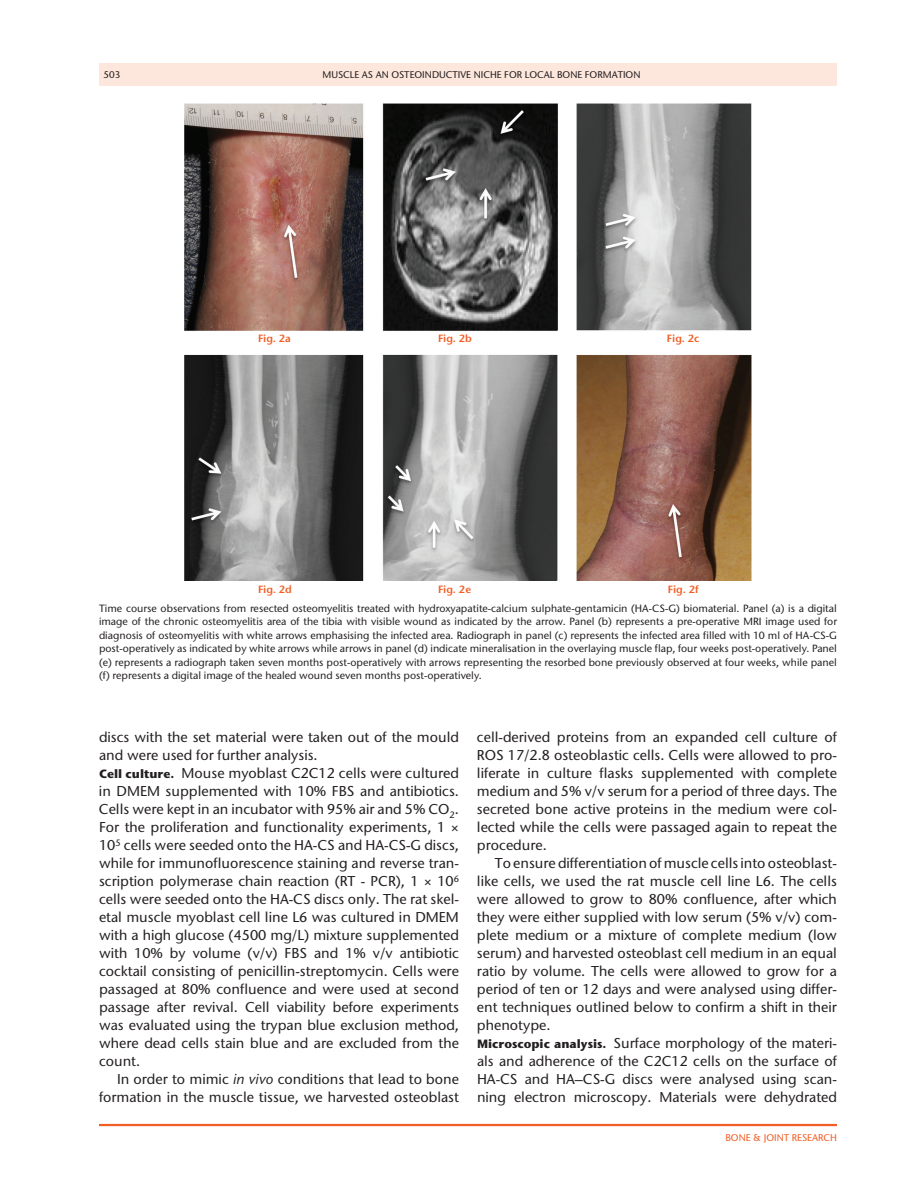
<style>
.page{position:relative;width:918px;height:1188px;background:#fff}
.page>*{position:absolute;margin:0;border:0;box-sizing:border-box;transform-origin:0 0}
.t1{font:500 14.25px/18px "Stone Sans ITC Pro";color:#231f20}
.t2{font:500 10.5px/13.5px "Stone Sans ITC Pro";color:#231f20;text-align:justify}
.t3{font:600 10.5px "Stone Sans ITC Pro";color:#f25d23}
.t4{font:500 9.75px "Stone Sans ITC Pro";color:#231f20}
.t5{font:500 9.75px "Stone Sans ITC Pro";color:#f25d23}
.s1{font-weight:700;font-size:12px}
.s2{font-style:italic}
</style>
<div class="page">
<div style="left:99px;top:63px;width:738px;height:23px;background:#fde7dc"></div>
<hr style="left:99px;top:1124px;width:738px;height:2px;background:#f25d23">
<img style="left:185px;top:104px;width:566px;height:476px">
<p class="t4" style="left:104px;top:68px;width:18px">503</p>
<p class="t4" style="left:322px;top:68px;width:320px">Muscle as an osteoinductive niche for local bone formation</p>
<p class="t3" style="left:258px;top:332px;width:35px">Fig. 2a</p>
<p class="t3" style="left:438px;top:332px;width:36px">Fig. 2b</p>
<p class="t3" style="left:667px;top:332px;width:34px">Fig. 2c</p>
<p class="t3" style="left:258px;top:582px;width:36px">Fig. 2d</p>
<p class="t3" style="left:438px;top:582px;width:35px">Fig. 2e</p>
<p class="t3" style="left:668px;top:582px;width:32px">Fig. 2f</p>
<p class="t2" style="left:99px;top:601px;width:740px">Time course observations from resected osteomyelitis treated with hydroxyapatite-calcium sulphate-gentamicin (HA-CS-G) biomaterial. Panel (a) is a digital image of the chronic osteomyelitis area of the tibia with visible wound as indicated by the arrow. Panel (b) represents a pre-operative MRI image used for diagnosis of osteomyelitis with white arrows emphasising the infected area. Radiograph in panel (c) represents the infected area filled with 10 ml of HA-CS-G post-operatively as indicated by white arrows while arrows in panel (d) indicate mineralisation in the overlaying muscle flap, four weeks post-operatively. Panel (e) represents a radiograph taken seven months post-operatively with arrows representing the resorbed bone previously observed at four weeks, while panel (f) represents a digital image of the healed wound seven months post-operatively.</p>
<p class="t1" style="left:99px;top:728px;width:362px">discs with the set material were taken out of the mould and were used for further analysis.<br><span class="s1">Cell culture.</span> Mouse myoblast C2C12 cells were cultured in DMEM supplemented with 10% FBS and antibiotics.<br>Cells were kept in an incubator with 95% air and 5% CO<sub>2</sub>.<br>For the proliferation and functionality experiments, 1 × 10<sup>5</sup> cells were seeded onto the HA-CS and HA-CS-G discs, while for immunofluorescence staining and reverse tran&shy;scription polymerase chain reaction (RT - PCR), 1 × 10<sup>6 </sup>cells were seeded onto the HA-CS discs only. The rat skel&shy;etal muscle myoblast cell line L6 was cultured in DMEM with a high glucose (4500 mg/L) mixture supplemented with 10% by volume (v/v) FBS and 1% v/v antibiotic cocktail consisting of penicillin-streptomycin. Cells were passaged at 80% confluence and were used at second passage after revival. Cell viability before experiments was evaluated using the trypan blue exclusion method, where dead cells stain blue and are excluded from the count.</p>
<p class="t1" style="left:99px;top:1070px;width:362px;text-align:right">In order to mimic <span class="s2">in vivo</span> conditions that lead to bone formation in the muscle tissue, we harvested osteoblast</p>
<p class="t1" style="left:477px;top:728px;width:362px;text-align:justify">cell-derived proteins from an expanded cell culture of ROS 17/2.8 osteoblastic cells. Cells were allowed to pro&shy;liferate in culture flasks supplemented with complete medium and 5% v/v serum for a period of three days. The secreted bone active proteins in the medium were col&shy;lected while the cells were passaged again to repeat the procedure.</p>
<p class="t1" style="left:477px;top:854px;width:362px;text-indent:18px">To ensure differentiation of muscle cells into osteoblast&shy;like cells, we used the rat muscle cell line L6. The cells were allowed to grow to 80% confluence, after which they were either supplied with low serum (5% v/v) com&shy;plete medium or a mixture of complete medium (low serum) and harvested osteoblast cell medium in an equal ratio by volume. The cells were allowed to grow for a period of ten or 12 days and were analysed using differ&shy;ent techniques outlined below to confirm a shift in their phenotype.<br><span class="s1">Microscopic analysis.</span> Surface morphology of the materi&shy;als and adherence of the C2C12 cells on the surface of HA-CS and HA–CS-G discs were analysed using scan&shy;ning electron microscopy. Materials were dehydrated</p>
<p class="t5" style="left:725px;top:1132px;width:8px">BONE</p>
<p class="t5" style="left:753px;top:1132px;width:20px">&amp; JOINT</p>
<p class="t5" style="left:792px;top:1132px;width:7px">RESEARCH</p>
</div>
